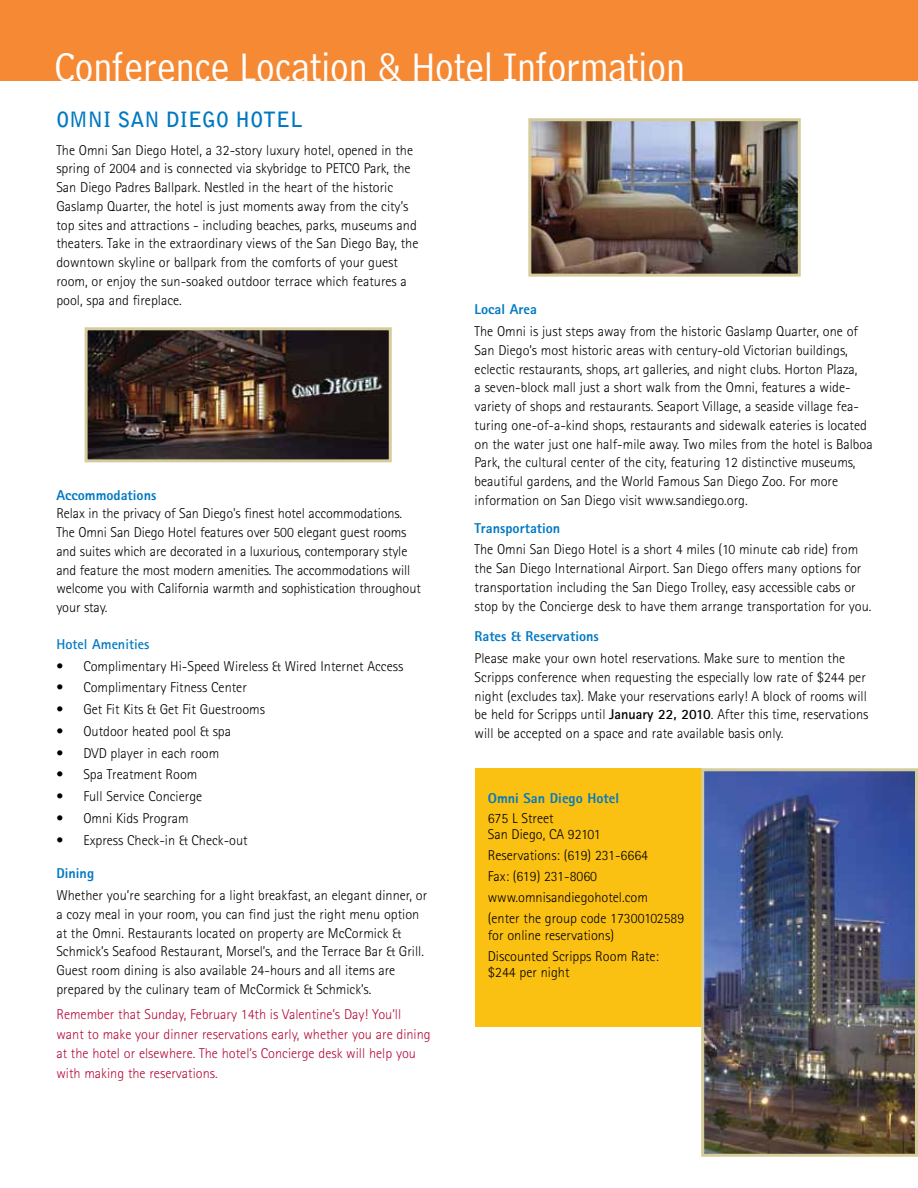
<style>
.page{position:relative;width:918px;height:1188px;background:#fff}
.page>*{position:absolute;margin:0;border:0;box-sizing:border-box;transform-origin:0 0}
.t1{font:42px "Bell Centennial Address";color:#fff}
.t2{font:700 21px "Bell Gothic";color:#0079c1}
.t3{font:300 14.25px/18.8px "Rotis Sans Serif";color:#000}
.t4{font:300 14.25px/19.5px "Rotis Sans Serif";color:#b30838}
.t5{font:800 14.25px "Rotis Sans Serif";color:#0079c1}
.t6{font:700 14.25px "Rotis Sans Serif";color:#0079c1}
.s1{font-weight:700}
</style>
<div class="page">
<div style="left:0;top:0;width:918px;height:80px;background:#f68933"></div>
<img style="left:89px;top:331px;width:299px;height:127px">
<div style="left:85px;top:327px;width:307px;height:135px;border:3px solid #d5cc9c"></div>
<img style="left:532px;top:122px;width:265px;height:151px">
<div style="left:528px;top:118px;width:273px;height:159px;border:3px solid #d5cc9c"></div>
<div style="left:475px;top:768px;width:226px;height:259px;background:#fbc112"></div>
<img style="left:705px;top:772px;width:209px;height:381px">
<div style="left:701px;top:768px;width:217px;height:389px;border:3px solid #d5cc9c"></div>
<h1 class="t1" style="left:55px;top:43px;width:632px">Conference Location &amp; Hotel Information</h1>
<h2 class="t2" style="left:56px;top:107px;width:248px">OMNI SAN DIEGO HOTEL</h2>
<p class="t3" style="left:56px;top:140px;width:364px">The Omni San Diego Hotel, a 32-story luxury hotel, opened in the spring of 2004 and is connected via skybridge to PETCO Park, the San Diego Padres Ballpark. Nestled in the heart of the historic Gaslamp Quarter, the hotel is just moments away from the city’s top sites and attractions - including beaches, parks, museums and theaters. Take in the extraordinary views of the San Diego Bay, the downtown skyline or ballpark from the comforts of your guest room, or enjoy the sun-soaked outdoor terrace which features a pool, spa and fireplace.</p>
<p class="t5" style="left:475px;top:301px;width:64px">Local Area</p>
<p class="t3" style="left:475px;top:322px;width:400px">The Omni is just steps away from the historic Gaslamp Quarter, one of San Diego’s most historic areas with century-old Victorian buildings, eclectic restaurants, shops, art galleries, and night clubs. Horton Plaza,<br>a seven-block mall just a short walk from the Omni, features a wide&shy;variety of shops and restaurants. Seaport Village, a seaside village fea&shy;turing one-of-a-kind shops, restaurants and sidewalk eateries is located on the water just one half-mile away. Two miles from the hotel is Balboa Park, the cultural center of the city, featuring 12 distinctive museums, beautiful gardens, and the World Famous San Diego Zoo. For more information on San Diego visit www.sandiego.org.</p>
<p class="t5" style="left:475px;top:519px;width:87px">Transportation</p>
<p class="t3" style="left:475px;top:540px;width:398px">The Omni San Diego Hotel is a short 4 miles (10 minute cab ride) from the San Diego International Airport. San Diego offers many options for transportation including the San Diego Trolley, easy accessible cabs or stop by the Concierge desk to have them arrange transportation for you.</p>
<p class="t5" style="left:475px;top:628px;width:126px">Rates &amp; Reservations</p>
<p class="t3" style="left:475px;top:649px;width:395px">Please make your own hotel reservations. Make sure to mention the Scripps conference when requesting the especially low rate of $244 per night (excludes tax). Make your reservations early! A block of rooms will be held for Scripps until <span class="s1">January 22, 2010</span>. After this time, reservations will be accepted on a space and rate available basis only.</p>
<p class="t5" style="left:56px;top:486px;width:101px">Accommodations</p>
<p class="t3" style="left:56px;top:504px;width:366px">Relax in the privacy of San Diego's finest hotel accommodations.<br>The Omni San Diego Hotel features over 500 elegant guest rooms and suites which are decorated in a luxurious, contemporary style and feature the most modern amenities. The accommodations will welcome you with California warmth and sophistication throughout your stay.</p>
<p class="t6" style="left:56px;top:635px;width:95px">Hotel Amenities</p>
<p class="t3" style="left:56px;top:656px;width:349px">• Complimentary Hi-Speed Wireless &amp; Wired Internet Access</p>
<p class="t3" style="left:56px;top:678px;width:192px">• Complimentary Fitness Center</p>
<p class="t3" style="left:56px;top:700px;width:210px">• Get Fit Kits &amp; Get Fit Guestrooms</p>
<p class="t3" style="left:56px;top:722px;width:176px">• Outdoor heated pool &amp; spa</p>
<p class="t3" style="left:56px;top:743px;width:164px">• DVD player in each room</p>
<p class="t3" style="left:56px;top:765px;width:143px">• Spa Treatment Room</p>
<p class="t3" style="left:56px;top:787px;width:147px">• Full Service Concierge</p>
<p class="t3" style="left:56px;top:809px;width:134px">• Omni Kids Program</p>
<p class="t3" style="left:56px;top:830px;width:193px">• Express Check-in &amp; Check-out</p>
<p class="t5" style="left:56px;top:864px;width:39px">Dining</p>
<p class="t3" style="left:56px;top:886px;width:372px">Whether you’re searching for a light breakfast, an elegant dinner, or a cozy meal in your room, you can find just the right menu option at the Omni. Restaurants located on property are McCormick &amp; Schmick’s Seafood Restaurant, Morsel’s, and the Terrace Bar &amp; Grill.<br>Guest room dining is also available 24-hours and all items are prepared by the culinary team of McCormick &amp; Schmick’s.</p>
<p class="t4" style="left:56px;top:1005px;width:376px">Remember that Sunday, February 14th is Valentine’s Day! You’ll want to make your dinner reservations early, whether you are dining at the hotel or elsewhere. The hotel’s Concierge desk will help you with making the reservations.</p>
<p class="t5" style="left:488px;top:790px;width:133px">Omni San Diego Hotel</p>
<p class="t3" style="left:488px;top:810px;width:114px;line-height:16.5px">675 L Street<br>San Diego, CA 92101</p>
<p class="t3" style="left:488px;top:845px;width:198px;line-height:21px">Reservations: (619) 231-6664<br>Fax: (619) 231-8060 www.omnisandiegohotel.com<br>(enter the group code 17300102589</p>
<p class="t3" style="left:488px;top:925px;width:173px;line-height:21px">for online reservations)<br>Discounted Scripps Room Rate:</p>
<p class="t3" style="left:488px;top:963px;width:83px">$244 per night</p>
</div>
